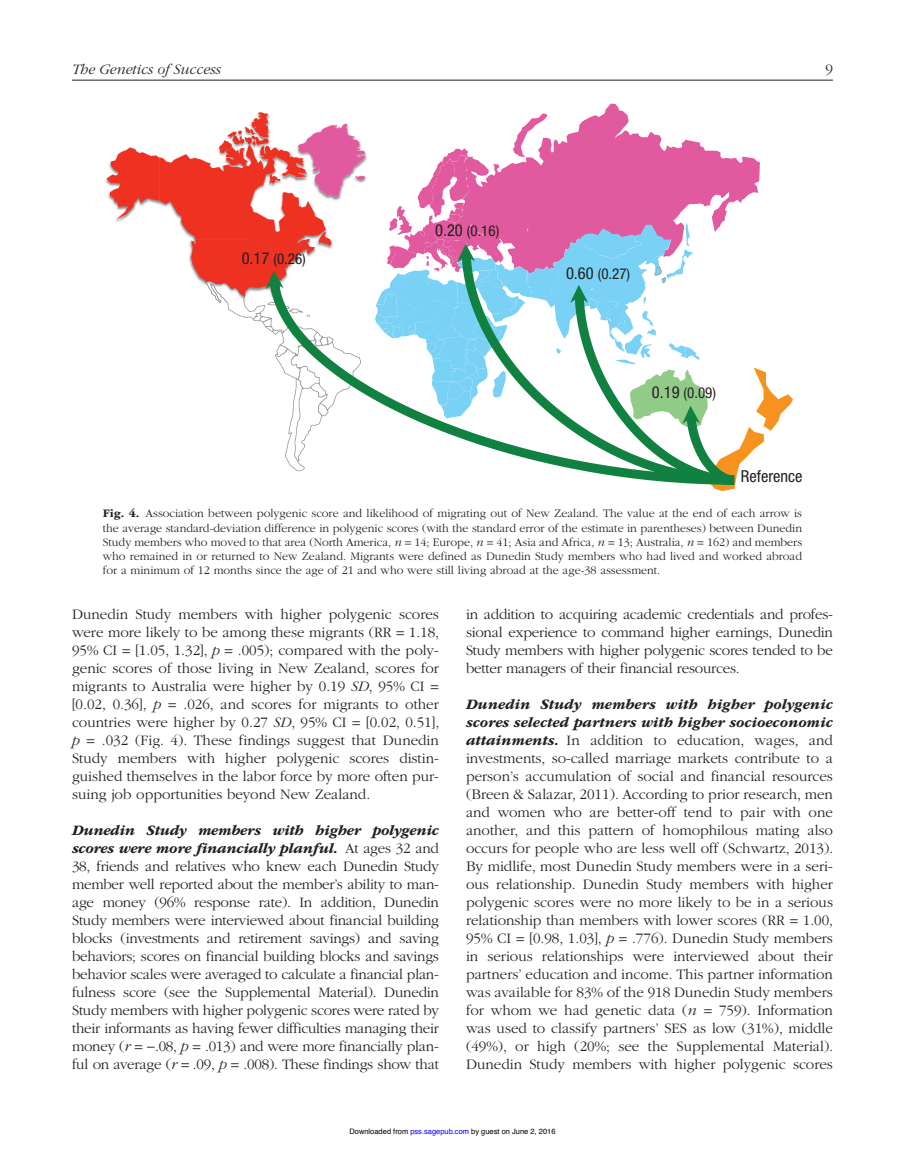
<style>
.page{position:relative;width:905px;height:1175px;background:#fff}
.page>*{position:absolute;margin:0;border:0;box-sizing:border-box;transform-origin:0 0}
.t1{font:condensed 16.5px "Helvetica Neue LT Std";color:#231f20}
.t2{font:300 15px/18px "ITC Garamond Std";letter-spacing:-.01em;color:#231f20;text-align:justify}
.t3{font:condensed 15px "Helvetica Neue LT Std";color:#231f20}
.t4{font:italic 300 15px "ITC Garamond Std";color:#231f20}
.t5{font:300 12px/14.2px "ITC Garamond Std";color:#231f20;text-align:justify}
.t6{font:7.5px "Helvetica";color:#000}
.s1{font-size:16.5px}
.s2{font-weight:700}
.s3{font-style:italic}
.s4{font-weight:700;font-style:italic}
.s5{color:#00f}
</style>
<div class="page">
<hr style="left:72px;top:80px;width:760px;height:1px;background:#231f20">
<svg style="left:106px;top:112px;width:687px;height:379px"></svg>
<svg style="left:462px;top:255px;width:272px;height:26px;fill:#79d2f6"></svg>
<svg style="left:270px;top:281px;width:464px;height:203px"></svg>
<img style="left:216px;top:126px;width:43px;height:32px">
<p class="t4" style="left:72px;top:61px;width:150px">The Genetics of Success</p>
<p class="t2" style="left:825px;top:60px;width:9px">9</p>
<p class="t3" style="left:242px;top:250px;width:66px"><span class="s1">0.17</span> (0.26)</p>
<p class="t3" style="left:435px;top:222px;width:66px"><span class="s1">0.20</span> (0.16)</p>
<p class="t3" style="left:566px;top:265px;width:66px"><span class="s1">0.60</span> (0.27)</p>
<p class="t3" style="left:652px;top:384px;width:66px"><span class="s1">0.19</span> (0.09)</p>
<p class="t1" style="left:741px;top:466px;width:63px">Reference</p>
<p class="t5" style="left:103px;top:507px;width:700px"><span class="s2">Fig. 4.</span> Association between polygenic score and likelihood of migrating out of New Zealand. The value at the end of each arrow is the average standard-deviation difference in polygenic scores (with the standard error of the estimate in parentheses) between Dunedin Study members who moved to that area (North America, <span class="s3">n</span> = 14; Europe, <span class="s3">n</span> = 41; Asia and Africa, <span class="s3">n</span> = 13; Australia, <span class="s3">n</span> = 162) and members who remained in or returned to New Zealand. Migrants were defined as Dunedin Study members who had lived and worked abroad for a minimum of 12 months since the age of 21 and who were still living abroad at the age-38 assessment.</p>
<p class="t2" style="left:72px;top:605px;width:369px">Dunedin Study members with higher polygenic scores were more likely to be among these migrants (RR = 1.18, 95% CI = [1.05, 1.32], <span class="s3">p</span> = .005); compared with the poly&shy;genic scores of those living in New Zealand, scores for migrants to Australia were higher by 0.19 <span class="s3">SD</span>, 95% CI = [0.02, 0.36], <span class="s3">p</span> = .026, and scores for migrants to other countries were higher by 0.27 <span class="s3">SD</span>, 95% CI = [0.02, 0.51], <span class="s3">p</span> = .032 (Fig. 4). These findings suggest that Dunedin Study members with higher polygenic scores distin&shy;guished themselves in the labor force by more often pur&shy;suing job opportunities beyond New Zealand.</p>
<p class="t2" style="left:72px;top:821px;width:368px"><span class="s4">Dunedin Study members with higher polygenic scores were more financially planful.</span> At ages 32 and 38, friends and relatives who knew each Dunedin Study member well reported about the member’s ability to man&shy;age money (96% response rate). In addition, Dunedin Study members were interviewed about financial building blocks (investments and retirement savings) and saving behaviors; scores on financial building blocks and savings behavior scales were averaged to calculate a financial plan&shy;fulness score (see the Supplemental Material). Dunedin Study members with higher polygenic scores were rated by their informants as having fewer difficulties managing their money (<span class="s3">r</span> = −.08, <span class="s3">p</span> = .013) and were more financially plan&shy;ful on average (<span class="s3">r = .</span>09, <span class="s3">p</span> = .008). These findings show that</p>
<p class="t2" style="left:466px;top:605px;width:368px">in addition to acquiring academic credentials and profes&shy;sional experience to command higher earnings, Dunedin Study members with higher polygenic scores tended to be better managers of their financial resources.</p>
<p class="t2" style="left:466px;top:695px;width:369px"><span class="s4">Dunedin Study members with higher polygenic scores selected partners with higher socioeconomic attainments.</span> In addition to education, wages, and investments, so-called marriage markets contribute to a person’s accumulation of social and financial resources (Breen &amp; Salazar, 2011). According to prior research, men and women who are better-off tend to pair with one another, and this pattern of homophilous mating also occurs for people who are less well off (Schwartz, 2013).<br>By midlife, most Dunedin Study members were in a seri&shy;ous relationship. Dunedin Study members with higher polygenic scores were no more likely to be in a serious relationship than members with lower scores (RR = 1.00, 95% CI = [0.98, 1.03], <span class="s3">p</span> = .776). Dunedin Study members in serious relationships were interviewed about their partners’ education and income. This partner information was available for 83% of the 918 Dunedin Study members for whom we had genetic data (<span class="s3">n</span> = 759). Information was used to classify partners’ SES as low (31%), middle (49%), or high (20%; see the Supplemental Material).<br>Dunedin Study members with higher polygenic scores</p>
<p class="t6" style="left:349px;top:1128px;width:207px">Downloaded from <span class="s5">pss.sagepub.com</span> by guest on June 2, 2016</p>
</div>
